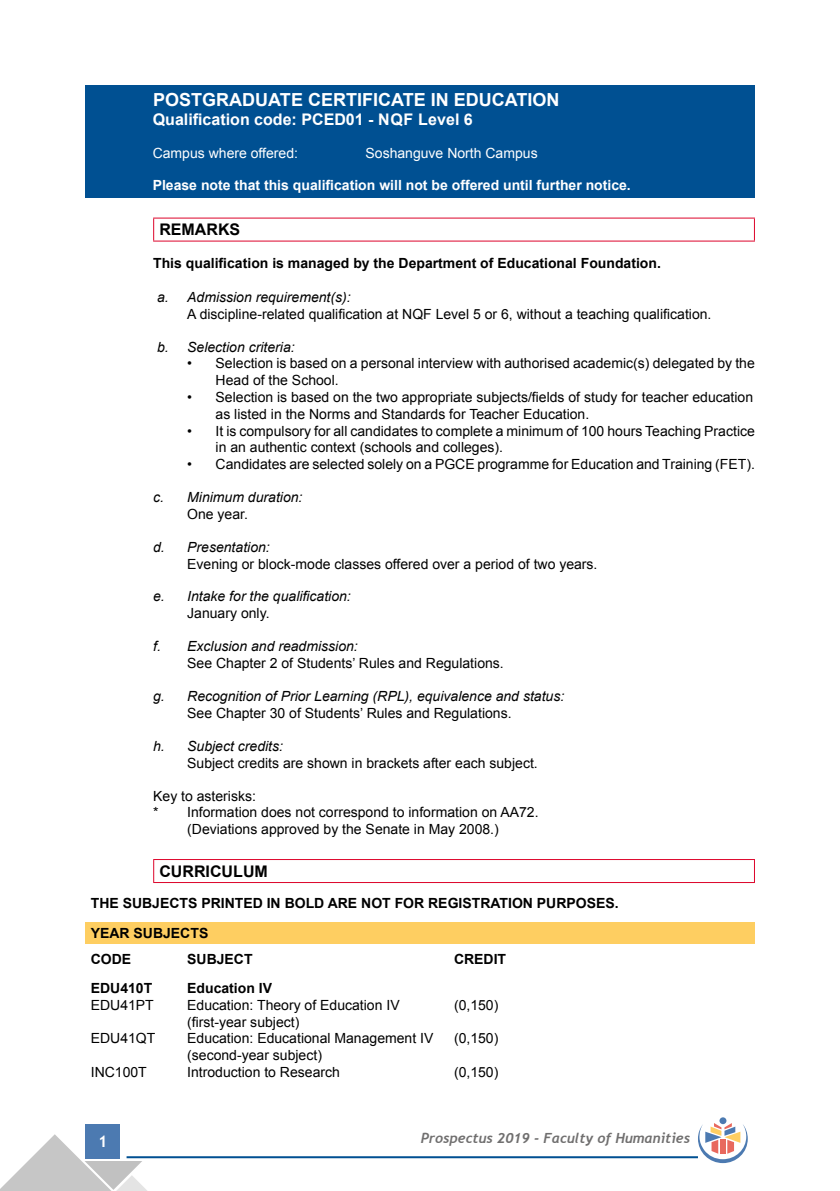
<style>
.page{position:relative;width:840px;height:1191px;background:#fff}
.page>*{position:absolute;margin:0;border:0;box-sizing:border-box;transform-origin:0 0}
.t1{font:700 18px "Arial";color:#fff}
.t2{font:700 16px "Arial";color:#fff}
.t3{font:700 16px "Arial";color:#000}
.t4{font:700 16px "Trebuchet MS";color:#fff}
.t5{font:14px/16.8px "Arial";color:#000}
.t6{font:italic 14px "Arial";color:#000}
.t7{font:700 14px/29.8px "Arial";color:#000}
.t8{font:700 14px "Arial";color:#fff}
.t9{font:14px "Arial";color:#fff}
.t10{font:italic 700 14px "Trebuchet";color:#706f6f}
</style>
<div class="page">
<div style="left:86px;top:1124px;width:34px;height:34px;background:#4c7ab1"></div>
<hr style="left:126px;top:1156px;width:571px;height:2px;background:#005092">
<svg style="left:0;top:1134px;width:148px;height:57px"></svg>
<div style="left:719px;top:1117px;width:7px;height:7px;background:#4c7ab1;border-radius:50%"></div>
<svg style="left:697px;top:1123px;width:50px;height:40px"></svg>
<div style="left:85px;top:85px;width:669px;height:113px;background:#005092"></div>
<hr style="left:153px;top:218px;width:601px;height:1px;background:#dd052b">
<svg style="left:153px;top:219px;width:1px;height:21px"></svg>
<svg style="left:753px;top:219px;width:1px;height:21px"></svg>
<hr style="left:153px;top:240px;width:601px;height:1px;background:#dd052b">
<hr style="left:153px;top:859px;width:601px;height:1px;background:#dd052b">
<svg style="left:153px;top:860px;width:1px;height:22px"></svg>
<hr style="left:153px;top:882px;width:601px;height:1px;background:#dd052b">
<div style="left:85px;top:922px;width:669px;height:21px;background:#fece61"></div>
<p class="t1" style="left:153px;top:87px;width:407px">POSTGRADUATE CERTIFICATE IN EDUCATION</p>
<p class="t2" style="left:153px;top:109px;width:321px">Qualification code: PCED01 - NQF Level 6</p>
<p class="t9" style="left:153px;top:143px;width:147px">Campus where offered:</p>
<p class="t9" style="left:365px;top:143px;width:173px">Soshanguve North Campus</p>
<p class="t8" style="left:153px;top:175px;width:479px">Please note that this qualification will not be offered until further notice.</p>
<p class="t3" style="left:159px;top:218px;width:82px">REMARKS</p>
<p class="t7" style="left:153px;top:249px;width:509px">This qualification is managed by the Department of Educational Foundation.</p>
<p class="t6" style="left:157px;top:288px;width:195px">a. Admission requirement(s):</p>
<p class="t5" style="left:187px;top:305px;width:525px">A discipline-related qualification at NQF Level 5 or 6, without a teaching qualification.</p>
<p class="t6" style="left:157px;top:338px;width:139px">b. Selection criteria:</p>
<p class="t5" style="left:215px;top:355px;width:540px;text-indent:-28px">• Selection is based on a personal interview with authorised academic(s) delegated by the<br>Head of the School.</p>
<p class="t5" style="left:215px;top:389px;width:538px;text-indent:-28px">• Selection is based on the two appropriate subjects/fields of study for teacher education as listed in the Norms and Standards for Teacher Education.</p>
<p class="t5" style="left:215px;top:422px;width:540px;text-indent:-28px">• It is compulsory for all candidates to complete a minimum of 100 hours Teaching Practice in an authentic context (schools and colleges).</p>
<p class="t5" style="left:187px;top:456px;width:569px">• Candidates are selected solely on a PGCE programme for Education and Training (FET).</p>
<p class="t6" style="left:153px;top:488px;width:151px">c. Minimum duration:</p>
<p class="t5" style="left:187px;top:505px;width:62px">One year.</p>
<p class="t6" style="left:153px;top:538px;width:118px">d. Presentation:</p>
<p class="t5" style="left:187px;top:555px;width:411px">Evening or block-mode classes offered over a period of two years.</p>
<p class="t6" style="left:153px;top:587px;width:199px">e. Intake for the qualification:</p>
<p class="t5" style="left:187px;top:605px;width:84px">January only.</p>
<p class="t6" style="left:153px;top:637px;width:206px">f. Exclusion and readmission:</p>
<p class="t5" style="left:187px;top:654px;width:318px">See Chapter 2 of Students’ Rules and Regulations.</p>
<p class="t6" style="left:153px;top:687px;width:412px">g. Recognition of Prior Learning (RPL), equivalence and status:</p>
<p class="t5" style="left:187px;top:705px;width:325px">See Chapter 30 of Students’ Rules and Regulations.</p>
<p class="t6" style="left:153px;top:737px;width:131px">h. Subject credits:</p>
<p class="t5" style="left:187px;top:754px;width:352px">Subject credits are shown in brackets after each subject.</p>
<p class="t5" style="left:153px;top:787px;width:104px">Key to asterisks:</p>
<p class="t5" style="left:153px;top:804px;width:387px">* Information does not correspond to information on AA72.</p>
<p class="t5" style="left:187px;top:821px;width:313px">(Deviations approved by the Senate in May 2008.)</p>
<p class="t3" style="left:159px;top:860px;width:110px">CURRICULUM</p>
<p class="t7" style="left:91px;top:888px;width:529px">THE SUBJECTS PRINTED IN BOLD ARE NOT FOR REGISTRATION PURPOSES.<br>YEAR SUBJECTS</p>
<p class="t7" style="left:91px;top:944px;width:42px">CODE</p>
<p class="t7" style="left:187px;top:944px;width:67px">SUBJECT</p>
<p class="t7" style="left:454px;top:944px;width:54px">CREDIT</p>
<p class="t7" style="left:91px;top:973px;width:63px">EDU410T</p>
<p class="t7" style="left:187px;top:973px;width:86px">Education IV</p>
<p class="t5" style="left:91px;top:996px;width:65px">EDU41PT</p>
<p class="t5" style="left:187px;top:996px;width:214px">Education: Theory of Education IV</p>
<p class="t5" style="left:454px;top:996px;width:46px">(0,150)</p>
<p class="t5" style="left:187px;top:1013px;width:114px">(first-year subject)</p>
<p class="t5" style="left:91px;top:1030px;width:66px">EDU41QT</p>
<p class="t5" style="left:187px;top:1030px;width:247px">Education: Educational Management IV</p>
<p class="t5" style="left:454px;top:1030px;width:46px">(0,150)</p>
<p class="t5" style="left:187px;top:1046px;width:136px">(second-year subject)</p>
<p class="t5" style="left:91px;top:1063px;width:58px">INC100T</p>
<p class="t5" style="left:187px;top:1063px;width:154px">Introduction to Research</p>
<p class="t5" style="left:454px;top:1063px;width:46px">(0,150)</p>
<p class="t4" style="left:98px;top:1131px;width:11px">1</p>
<p class="t10" style="left:420px;top:1129px;width:271px">Prospectus 2019 - Faculty of Humanities</p>
</div>
